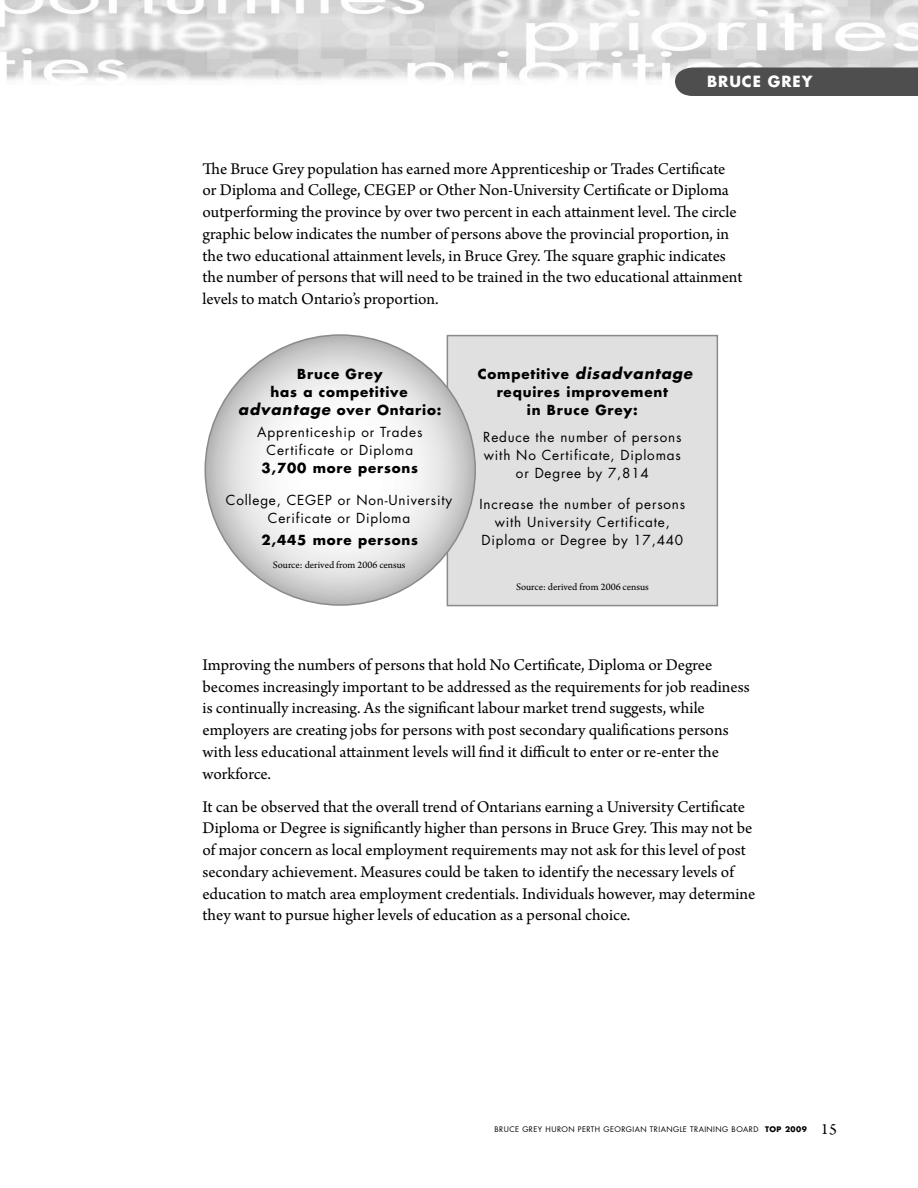
<style>
.page{position:relative;width:918px;height:1188px;background:#fff}
.page>*{position:absolute;margin:0;border:0;box-sizing:border-box;transform-origin:0 0}
.t1{font:17.25px/21.8px "Arno Pro";color:#000}
.t2{font:italic 700 15px "Futura";letter-spacing:.06em;color:#000}
.t3{font:700 15px "Futura";letter-spacing:.06em;color:#fff}
.t4{font:13.5px/18px "Futura";letter-spacing:.06em;color:#000;text-align:center}
.t5{font:700 13.5px/18px "Futura";letter-spacing:.06em;color:#000;text-align:center}
.t6{font:10.5px "Arno Pro";color:#000}
.t7{font:7.5px "Futura";letter-spacing:.06em;color:#000}
.s1{font-style:italic;font-size:15px}
.s2{font-style:normal;font-size:13.5px}
.s3{font-weight:700}
.s4{font-family:"Arno Pro";font-size:16.5px}
</style>
<div class="page">
<img style="left:0;top:0;width:918px;height:81px">
<div style="left:447px;top:336px;width:270px;height:270px;background:#e0e0e0"></div>
<div style="left:447px;top:335px;width:271px;height:271px;border:2px solid #8a8a8a"></div>
<div style="left:675px;top:68px;width:243px;height:28px;background:#4e4e4e"></div>
<svg style="left:205px;top:335px;width:270px;height:270px"></svg>
<p class="t3" style="left:707px;top:75px;width:107px">BRUCE GREY</p>
<p class="t1" style="left:202px;top:159px;width:542px">The Bruce Grey population has earned more Apprenticeship or Trades Certificate or Diploma and College, CEGEP or Other Non-University Certificate or Diploma outperforming the province by over two percent in each attainment level. The circle graphic below indicates the number of persons above the provincial proportion, in the two educational attainment levels, in Bruce Grey. The square graphic indicates the number of persons that will need to be trained in the two educational attainment levels to match Ontario’s proportion.</p>
<p class="t5" style="left:238px;top:366px;width:205px">Bruce Grey<br>has a competitive <span class="s1">advantage</span> over Ontario:</p>
<p class="t4" style="left:257px;top:424px;width:167px">Apprenticeship or Trades<br>Certificate or Diploma</p>
<p class="t5" style="left:262px;top:460px;width:158px">3,700 more persons</p>
<p class="t4" style="left:226px;top:492px;width:228px">College, CEGEP or Non-University<br>Cerificate or Diploma</p>
<p class="t5" style="left:262px;top:532px;width:158px">2,445 more persons</p>
<p class="t6" style="left:273px;top:560px;width:134px">Source: derived from 2006 census</p>
<p class="t2" style="left:478px;top:366px;width:216px"><span class="s2">Competitive</span> disadvantage</p>
<p class="t5" style="left:497px;top:384px;width:173px">requires improvement in Bruce Grey:</p>
<p class="t4" style="left:483px;top:429px;width:200px">Reduce the number of persons with No Certificate, Diplomas or Degree by 7,814</p>
<p class="t4" style="left:479px;top:496px;width:207px">Increase the number of persons with University Certificate,<br>Diploma or Degree by 17,440</p>
<p class="t6" style="left:516px;top:583px;width:134px">Source: derived from 2006 census</p>
<p class="t1" style="left:202px;top:655px;width:549px">Improving the numbers of persons that hold No Certificate, Diploma or Degree becomes increasingly important to be addressed as the requirements for job readiness is continually increasing. As the significant labour market trend suggests, while employers are creating jobs for persons with post secondary qualifications persons with less educational attainment levels will find it difficult to enter or re-enter the workforce.</p>
<p class="t1" style="left:202px;top:797px;width:554px">It can be observed that the overall trend of Ontarians earning a University Certificate Diploma or Degree is significantly higher than persons in Bruce Grey. This may not be of major concern as local employment requirements may not ask for this level of post secondary achievement. Measures could be taken to identify the necessary levels of education to match area employment credentials. Individuals however, may determine they want to pursue higher levels of education as a personal choice.</p>
<p class="t7" style="left:495px;top:1126px;width:344px">BRUCE GREY HURON PERTH GEORGIAN TRIANGLE TRAINING BOARD <span class="s3">TOP 2009</span> <span class="s4">15</span></p>
</div>
